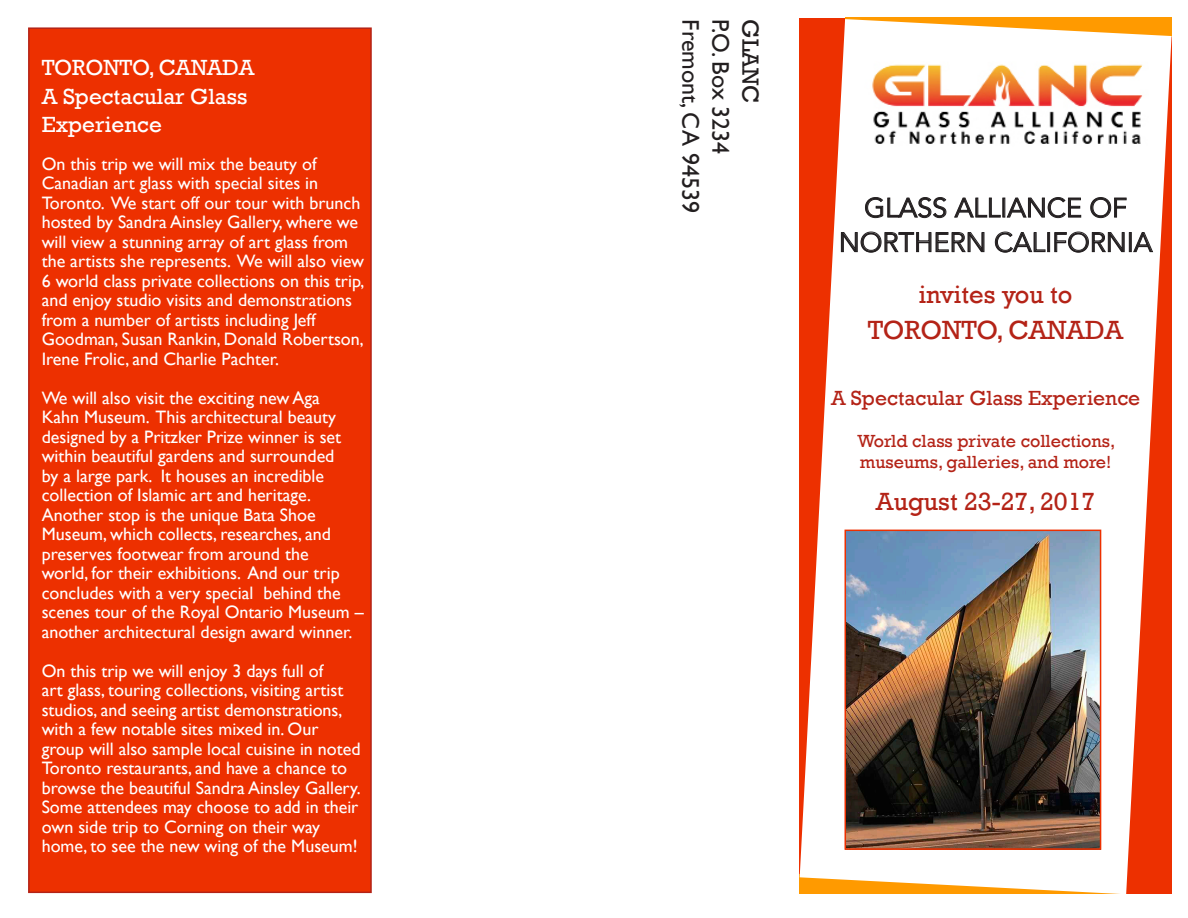
<style>
.page{position:relative;width:1188px;height:918px;background:#fff}
.page>*{position:absolute;margin:0;border:0;box-sizing:border-box;transform-origin:0 0}
.t1{font:27px/34.5px "Avenir";color:#231f20;text-align:center}
.t2{font:27px "Rockwell";letter-spacing:-.01em;color:#b42317}
.t3{font:25.5px "Rockwell";color:#b42317}
.t4{font:24px "Gill Sans";color:#231f20}
.t5{font:24px "Rockwell";color:#231f20}
.t6{font:22.5px/28.5px "Rockwell";color:#fff}
.t7{font:21px "Rockwell";color:#b42317}
.t8{font:18px/19.5px "Gill Sans";color:#fff}
.t9{font:18px/21px "Rockwell";color:#b42317}
</style>
<div class="page">
<div style="left:28px;top:27px;width:344px;height:866px;background:#ed3000;border:2px solid #b42317"></div>
<div style="left:845px;top:18px;width:326px;height:19px;background:#ff9a00"></div>
<svg style="left:800px;top:19px;width:372px;height:875px"></svg>
<svg style="left:865px;top:197px;width:82px;height:21px"></svg>
<svg style="left:954px;top:197px;width:127px;height:21px"></svg>
<svg style="left:1090px;top:197px;width:37px;height:21px"></svg>
<svg style="left:841px;top:231px;width:144px;height:22px"></svg>
<svg style="left:995px;top:231px;width:51px;height:22px"></svg>
<div style="left:1047px;top:232px;width:3px;height:20px;border:1px solid #231f20"></div>
<svg style="left:1054px;top:231px;width:71px;height:22px"></svg>
<div style="left:1129px;top:232px;width:3px;height:20px;border:1px solid #231f20"></div>
<svg style="left:1133px;top:232px;width:21px;height:20px"></svg>
<img style="left:865px;top:62px;width:283px;height:89px">
<img style="left:848px;top:533px;width:250px;height:314px">
<div style="left:845px;top:530px;width:256px;height:320px;border:2px solid #ed3000"></div>
<p class="t6" style="left:42px;top:54px;width:214px">TORONTO, CANADA</p>
<p class="t6" style="left:42px;top:82px;width:207px">A Spectacular Glass<br>Experience</p>
<p class="t8" style="left:42px;top:154px;width:324px">On this trip we will mix the beauty of Canadian art glass with special sites in Toronto. We start off our tour with brunch hosted by Sandra Ainsley Gallery, where we will view a stunning array of art glass from the artists she represents. We will also view 6 world class private collections on this trip, and enjoy studio visits and demonstrations from a number of artists including Jeff Goodman, Susan Rankin, Donald Robertson, Irene Frolic, and Charlie Pachter.</p>
<p class="t8" style="left:42px;top:388px;width:324px">We will also visit the exciting new Aga<br>Kahn Museum. This architectural beauty designed by a Pritzker Prize winner is set within beautiful gardens and surrounded<br>by a large park. It houses an incredible collection of Islamic art and heritage.<br>Another stop is the unique Bata Shoe Museum, which collects, researches, and preserves footwear from around the<br>world, for their exhibitions. And our trip concludes with a very special behind the scenes tour of the Royal Ontario Museum – another architectural design award winner.</p>
<p class="t8" style="left:42px;top:661px;width:321px">On this trip we will enjoy 3 days full of<br>art glass, touring collections, visiting artist studios, and seeing artist demonstrations, with a few notable sites mixed in. Our group will also sample local cuisine in noted Toronto restaurants, and have a chance to browse the beautiful Sandra Ainsley Gallery.<br>Some attendees may choose to add in their own side trip to Corning on their way home, to see the new wing of the Museum!</p>
<p class="t4" style="left:705px;top:19px;width:195px;rotate:90deg">Fremont, CA 94539</p>
<p class="t4" style="left:735px;top:19px;width:136px;rotate:90deg">P.O. Box 3234</p>
<p class="t5" style="left:765px;top:19px;width:85px;rotate:90deg">GLANC</p>
<p class="t1" style="left:839px;top:191px;width:315px">GLASS ALLIANCE OF<br>NORTHERN CALIFORNIA</p>
<p class="t3" style="left:919px;top:279px;width:155px">invites you to</p>
<p class="t2" style="left:868px;top:314px;width:257px">TORONTO, CANADA</p>
<p class="t7" style="left:831px;top:386px;width:311px">A Spectacular Glass Experience</p>
<p class="t9" style="left:857px;top:431px;width:260px">World class private collections, museums, galleries, and more!</p>
<p class="t3" style="left:876px;top:487px;width:221px">August 23-27, 2017</p>
</div>
